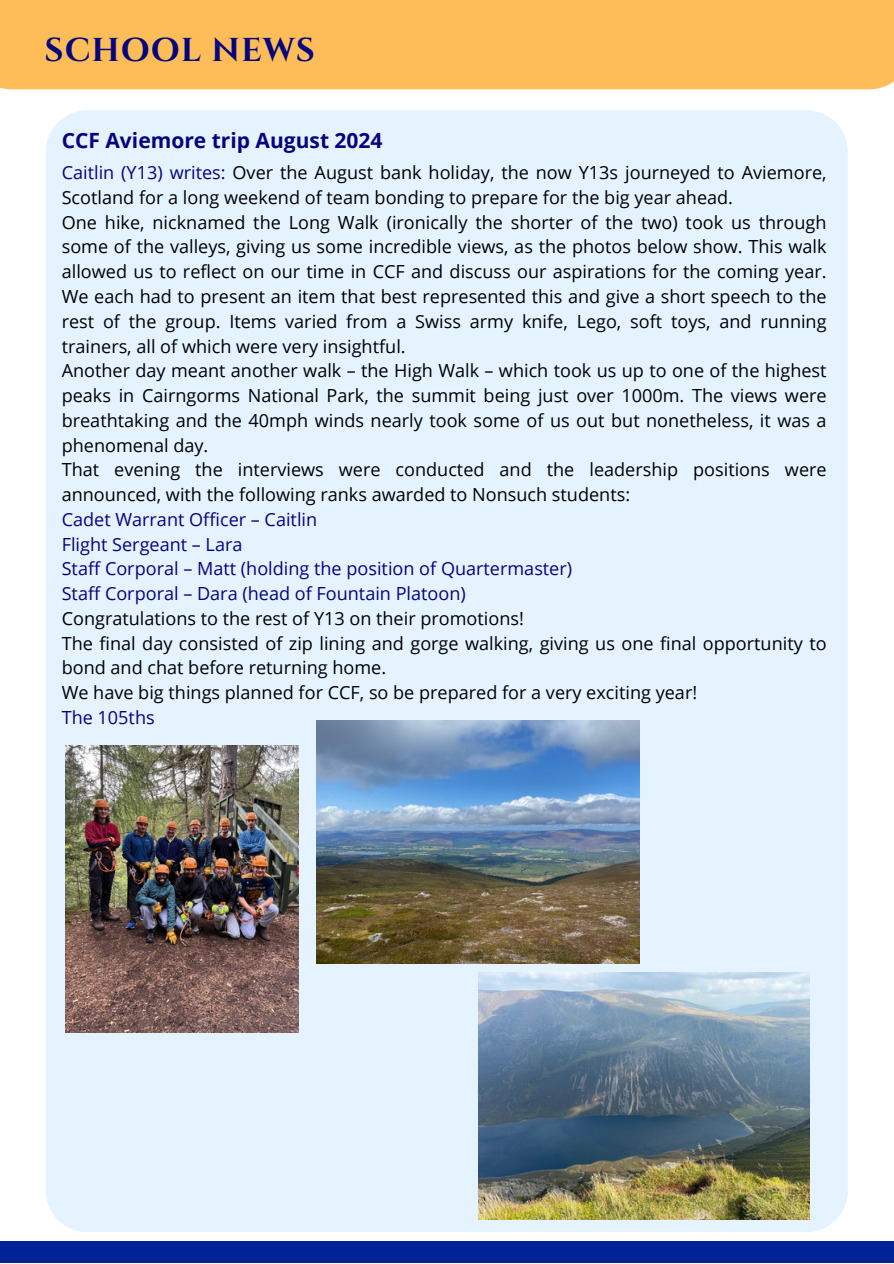
<style>
.page{position:relative;width:894px;height:1264px;background:#fff}
.page>*{position:absolute;margin:0;border:0;box-sizing:border-box;transform-origin:0 0}
.t1{font:700 33px "Cinzel";letter-spacing:.03em;color:#06047d}
.t2{font:700 21px "Open Sans";color:#06047d}
.t3{font:18px/24.8px "Open Sans";color:#000}
.t4{font:18px "Open Sans";color:#06047d}
.s1{color:#06047d}
</style>
<div class="page">
<div style="left:0;top:1241px;width:893px;height:22px;background:#029"></div>
<div style="left:0;top:0;width:893px;height:89px;background:#ffbd59"></div>
<div style="left:46px;top:110px;width:801px;height:1121px;background:#e4f3ff"></div>
<img style="left:316px;top:720px;width:323px;height:243px">
<img style="left:478px;top:972px;width:331px;height:247px">
<img style="left:66px;top:745px;width:233px;height:287px">
<p class="t1" style="left:45px;top:29px;width:272px">SCHOOL NEWS</p>
<p class="t2" style="left:62px;top:125px;width:322px">CCF Aviemore trip August 2024</p>
<h1 class="t3" style="left:62px;top:160px;width:766px"><span class="s1">Caitlin (Y13) writes:</span> Over the August bank holiday, the now Y13s journeyed to Aviemore,<br>Scotland for a long weekend of team bonding to prepare for the big year ahead.</h1>
<h2 class="t3" style="left:62px;top:209px;width:766px;text-align:justify">One hike, nicknamed the Long Walk (ironically the shorter of the two) took us through some of the valleys, giving us some incredible views, as the photos below show. This walk allowed us to reflect on our time in CCF and discuss our aspirations for the coming year.<br>We each had to present an item that best represented this and give a short speech to the rest of the group. Items varied from a Swiss army knife, Lego, soft toys, and running trainers, all of which were very insightful.</h2>
<p class="t3" style="left:62px;top:358px;width:766px;text-align:justify">Another day meant another walk – the High Walk – which took us up to one of the highest peaks in Cairngorms National Park, the summit being just over 1000m. The views were breathtaking and the 40mph winds nearly took some of us out but nonetheless, it was a phenomenal day.</p>
<p class="t3" style="left:62px;top:457px;width:766px">That evening the interviews were conducted and the leadership positions were announced, with the following ranks awarded to Nonsuch students:</p>
<p class="t4" style="left:62px;top:506px;width:257px">Cadet Warrant Officer – Caitlin</p>
<p class="t4" style="left:62px;top:531px;width:182px">Flight Sergeant – Lara</p>
<p class="t4" style="left:62px;top:556px;width:512px">Staff Corporal – Matt (holding the position of Quartermaster)</p>
<p class="t4" style="left:62px;top:581px;width:405px">Staff Corporal – Dara (head of Fountain Platoon)</p>
<p class="t3" style="left:62px;top:605px;width:463px">Congratulations to the rest of Y13 on their promotions!</p>
<p class="t3" style="left:62px;top:630px;width:766px">The final day consisted of zip lining and gorge walking, giving us one final opportunity to bond and chat before returning home.</p>
<p class="t3" style="left:62px;top:679px;width:636px">We have big things planned for CCF, so be prepared for a very exciting year!</p>
<p class="t4" style="left:62px;top:704px;width:94px">The 105ths</p>
</div>
